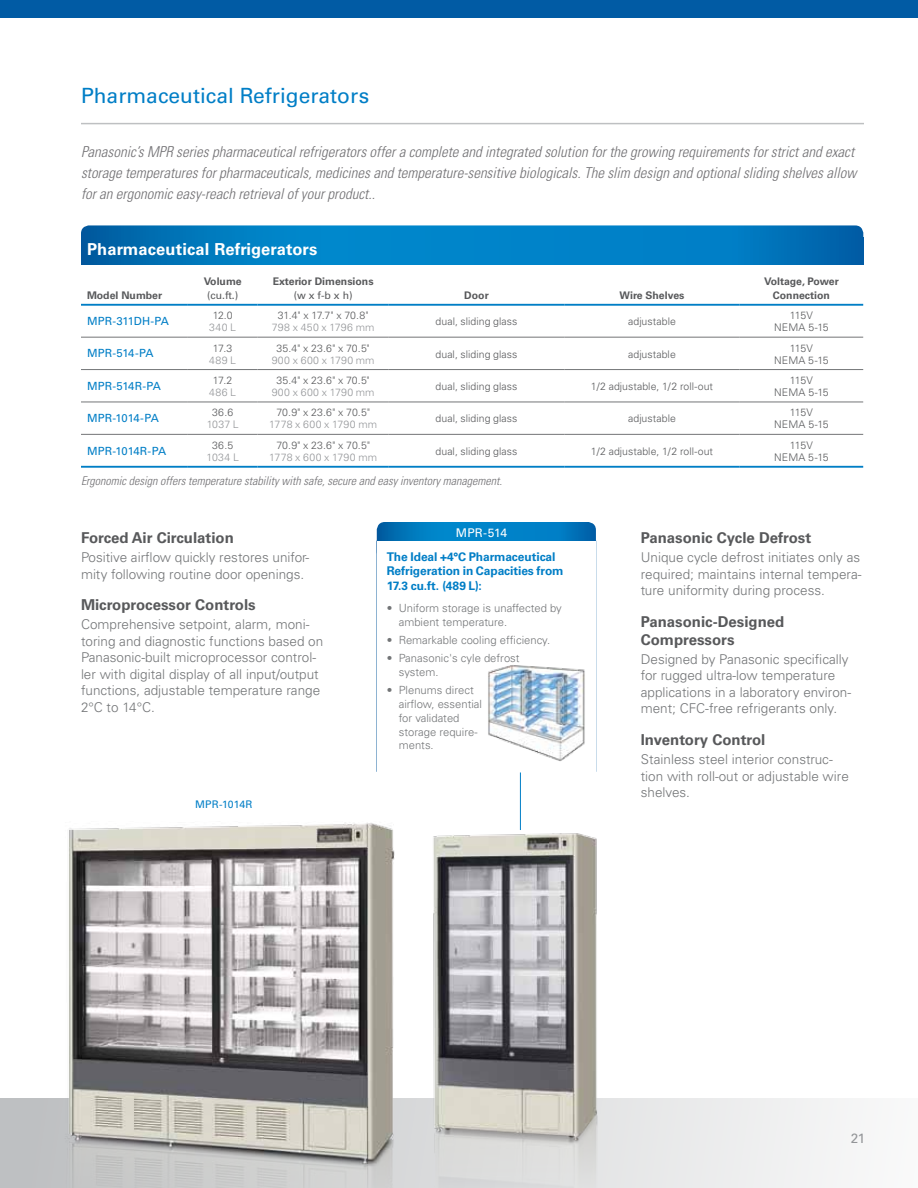
<style>
.page{position:relative;width:918px;height:1188px;background:#fff}
.page>*{position:absolute;margin:0;border:0;box-sizing:border-box;transform-origin:0 0}
.t1{font:21px "Univers LT Std";color:#007ec6}
.t2{font:700 16.5px "Univers LT Std";letter-spacing:.01em;color:#fff}
.t3{font:italic 300 condensed 15px/21px "Univers LT Std";color:#717073}
.t4{font:700 15px/18px "Univers LT Std";color:#58595b}
.t5{font:300 13.5px/16.5px "Univers";color:#737577}
.t6{font:13.5px "Univers LT Std";color:#939598}
.t7{font:italic 300 condensed 12px "Univers LT Std";color:#717073}
.t8{font:700 12px/13.5px "Univers LT Std";letter-spacing:-.01em;color:#007ec6}
.t9{font:12px "Univers LT Std";letter-spacing:-.005em;color:#fff}
.t10{font:300 11.25px/13.8px "Univers";color:#737577}
.t11{font:11.25px "Univers LT Std";letter-spacing:-.01em;color:#007ec6}
.t12{font:300 10.5px/12px "Univers";letter-spacing:.005em;color:#58595b;text-align:center}
.t13{font:700 10.5px/13.5px "Univers LT Std";color:#58595b;text-align:center}
.t14{font:300 10.5px "Univers";letter-spacing:.035em;color:#939598}
.t15{font:300 10.5px "Univers";letter-spacing:.01em;color:#939598}
.t16{font:10.5px "Univers LT Std";color:#58595b}
.t17{font:10.5px "Univers LT Std";letter-spacing:.01em;color:#007ec6}
</style>
<div class="page">
<hr style="left:81px;top:123px;width:783px;height:1px;background:#bec0c2">
<svg style="left:81px;top:225px;width:782px;height:12px;background:#0a80c3"></svg>
<svg style="left:81px;top:237px;width:782px;height:27px;background:#007bc0"></svg>
<hr style="left:81px;top:337px;width:107px;height:1px;background:#737577">
<hr style="left:188px;top:337px;width:70px;height:1px;background:#737577">
<hr style="left:258px;top:337px;width:131px;height:1px;background:#737577">
<hr style="left:389px;top:337px;width:175px;height:1px;background:#737577">
<hr style="left:564px;top:337px;width:176px;height:1px;background:#737577">
<hr style="left:740px;top:337px;width:123px;height:1px;background:#737577">
<hr style="left:81px;top:402px;width:107px;height:1px;background:#737577">
<hr style="left:188px;top:402px;width:70px;height:1px;background:#737577">
<hr style="left:258px;top:402px;width:131px;height:1px;background:#737577">
<hr style="left:389px;top:402px;width:175px;height:1px;background:#737577">
<hr style="left:564px;top:402px;width:176px;height:1px;background:#737577">
<hr style="left:740px;top:402px;width:123px;height:1px;background:#737577">
<hr style="left:81px;top:434px;width:107px;height:1px;background:#737577">
<hr style="left:188px;top:434px;width:70px;height:1px;background:#737577">
<hr style="left:258px;top:434px;width:131px;height:1px;background:#737577">
<hr style="left:389px;top:434px;width:175px;height:1px;background:#737577">
<hr style="left:564px;top:434px;width:176px;height:1px;background:#737577">
<hr style="left:740px;top:434px;width:123px;height:1px;background:#737577">
<hr style="left:81px;top:369px;width:107px;height:1px;background:#737577">
<hr style="left:188px;top:369px;width:70px;height:1px;background:#737577">
<hr style="left:258px;top:369px;width:131px;height:1px;background:#737577">
<hr style="left:389px;top:369px;width:175px;height:1px;background:#737577">
<hr style="left:564px;top:369px;width:176px;height:1px;background:#737577">
<hr style="left:740px;top:369px;width:123px;height:1px;background:#737577">
<hr style="left:81px;top:304px;width:107px;height:2px;background:#007ec6">
<hr style="left:188px;top:304px;width:70px;height:2px;background:#007ec6">
<hr style="left:258px;top:304px;width:131px;height:2px;background:#007ec6">
<hr style="left:389px;top:304px;width:175px;height:2px;background:#007ec6">
<hr style="left:564px;top:304px;width:176px;height:2px;background:#007ec6">
<hr style="left:740px;top:304px;width:123px;height:2px;background:#007ec6">
<hr style="left:81px;top:466px;width:107px;height:2px;background:#007ec6">
<hr style="left:188px;top:466px;width:70px;height:2px;background:#007ec6">
<hr style="left:258px;top:466px;width:131px;height:2px;background:#007ec6">
<hr style="left:389px;top:466px;width:175px;height:2px;background:#007ec6">
<hr style="left:564px;top:466px;width:176px;height:2px;background:#007ec6">
<hr style="left:740px;top:466px;width:123px;height:2px;background:#007ec6">
<svg style="left:377px;top:522px;width:219px;height:19px;background:#017cc1"></svg>
<hr style="left:520px;top:773px;width:1px;height:57px;background:#007ec6">
<img style="left:488px;top:665px;width:97px;height:96px">
<svg style="left:0;top:1098px;width:853px;height:90px;fill:#eaeaeb"></svg>
<div style="left:0;top:0;width:918px;height:17px;background:#015ba4"></div>
<img style="left:57px;top:822px;width:349px;height:366px">
<img style="left:428px;top:829px;width:174px;height:359px">
<h1 class="t1" style="left:81px;top:83px;width:290px">Pharmaceutical Refrigerators</h1>
<p class="t3" style="left:81px;top:141px;width:777px">Panasonic’s MPR series pharmaceutical refrigerators offer a complete and integrated solution for the growing requirements for strict and exact storage temperatures for pharmaceuticals, medicines and temperature-sensitive biologicals. The slim design and optional sliding shelves allow for an ergonomic easy-reach retrieval of your product..</p>
<p class="t2" style="left:87px;top:240px;width:232px">Pharmaceutical Refrigerators</p>
<p class="t13" style="left:87px;top:288px;width:77px">Model Number</p>
<p class="t13" style="left:204px;top:275px;width:40px">Volume</p>
<p class="t16" style="left:207px;top:289px;width:33px">(cu.ft.)</p>
<p class="t13" style="left:273px;top:275px;width:102px">Exterior Dimensions</p>
<p class="t16" style="left:294px;top:289px;width:60px">(w x f-b x h)</p>
<p class="t13" style="left:464px;top:288px;width:26px">Door</p>
<p class="t13" style="left:620px;top:288px;width:66px">Wire Shelves</p>
<p class="t13" style="left:764px;top:275px;width:76px">Voltage, Power<br>Connection</p>
<p class="t11" style="left:87px;top:314px;width:84px">MPR-311DH-PA</p>
<p class="t12" style="left:213px;top:309px;width:22px">12.0</p>
<p class="t14" style="left:209px;top:321px;width:28px">340 L</p>
<p class="t12" style="left:278px;top:309px;width:92px">31.4" x 17.7" x 70.8"</p>
<p class="t14" style="left:272px;top:321px;width:104px">798 x 450 x 1796 mm</p>
<p class="t12" style="left:436px;top:315px;width:83px">dual, sliding glass</p>
<p class="t12" style="left:628px;top:315px;width:49px">adjustable</p>
<p class="t12" style="left:774px;top:309px;width:56px">115V<br>NEMA 5-15</p>
<p class="t11" style="left:87px;top:347px;width:68px">MPR-514-PA</p>
<p class="t12" style="left:213px;top:342px;width:21px">17.3</p>
<p class="t14" style="left:209px;top:353px;width:28px">489 L</p>
<p class="t12" style="left:276px;top:342px;width:95px">35.4" x 23.6" x 70.5"</p>
<p class="t14" style="left:272px;top:353px;width:104px">900 x 600 x 1790 mm</p>
<p class="t12" style="left:436px;top:348px;width:83px">dual, sliding glass</p>
<p class="t12" style="left:628px;top:348px;width:49px">adjustable</p>
<p class="t12" style="left:774px;top:342px;width:56px">115V<br>NEMA 5-15</p>
<p class="t11" style="left:87px;top:379px;width:75px">MPR-514R-PA</p>
<p class="t12" style="left:213px;top:374px;width:21px">17.2</p>
<p class="t14" style="left:209px;top:386px;width:28px">486 L</p>
<p class="t12" style="left:276px;top:374px;width:95px">35.4" x 23.6" x 70.5"</p>
<p class="t14" style="left:272px;top:386px;width:104px">900 x 600 x 1790 mm</p>
<p class="t12" style="left:436px;top:380px;width:83px">dual, sliding glass</p>
<p class="t12" style="left:591px;top:380px;width:124px">1/2 adjustable, 1/2 roll-out</p>
<p class="t12" style="left:774px;top:374px;width:56px">115V<br>NEMA 5-15</p>
<p class="t11" style="left:87px;top:412px;width:73px">MPR-1014-PA</p>
<p class="t12" style="left:212px;top:407px;width:23px">36.6</p>
<p class="t14" style="left:207px;top:418px;width:34px">1037 L</p>
<p class="t12" style="left:276px;top:407px;width:95px">70.9" x 23.6" x 70.5"</p>
<p class="t15" style="left:269px;top:418px;width:109px">1778 x 600 x 1790 mm</p>
<p class="t12" style="left:436px;top:413px;width:83px">dual, sliding glass</p>
<p class="t12" style="left:628px;top:413px;width:49px">adjustable</p>
<p class="t12" style="left:774px;top:407px;width:56px">115V<br>NEMA 5-15</p>
<p class="t12" style="left:276px;top:439px;width:95px">70.9" x 23.6" x 70.5"</p>
<p class="t15" style="left:269px;top:451px;width:109px">1778 x 600 x 1790 mm</p>
<p class="t12" style="left:436px;top:445px;width:83px">dual, sliding glass</p>
<p class="t12" style="left:591px;top:445px;width:124px">1/2 adjustable, 1/2 roll-out</p>
<p class="t12" style="left:774px;top:439px;width:56px">115V<br>NEMA 5-15</p>
<p class="t7" style="left:81px;top:474px;width:423px">Ergonomic design offers temperature stability with safe, secure and easy inventory management.</p>
<p class="t12" style="left:212px;top:439px;width:23px">36.5</p>
<p class="t14" style="left:207px;top:451px;width:34px">1034 L</p>
<p class="t11" style="left:87px;top:444px;width:81px">MPR-1014R-PA</p>
<p class="t4" style="left:81px;top:529px;width:154px">Forced Air Circulation</p>
<p class="t5" style="left:81px;top:549px;width:230px">Positive airflow quickly restores unifor&shy;mity following routine door openings.</p>
<p class="t4" style="left:81px;top:596px;width:176px">Microprocessor Controls</p>
<p class="t5" style="left:81px;top:616px;width:244px">Comprehensive setpoint, alarm, moni&shy;toring and diagnostic functions based on Panasonic-built microprocessor control&shy;ler with digital display of all input/output functions, adjustable temperature range 2°C to 14°C.</p>
<p class="t17" style="left:195px;top:798px;width:59px">MPR-1014R</p>
<p class="t9" style="left:456px;top:526px;width:53px">MPR-514</p>
<p class="t4" style="left:641px;top:529px;width:172px">Panasonic Cycle Defrost</p>
<p class="t5" style="left:641px;top:549px;width:222px;text-align:justify">Unique cycle defrost initiates only as required; maintains internal tempera&shy;ture uniformity during process.</p>
<p class="t4" style="left:641px;top:613px;width:145px">Panasonic-Designed<br>Compressors</p>
<p class="t5" style="left:641px;top:651px;width:212px">Designed by Panasonic specifically for rugged ultra-low temperature applications in a laboratory environ&shy;ment; CFC-free refrigerants only.</p>
<p class="t4" style="left:641px;top:731px;width:126px">Inventory Control</p>
<p class="t5" style="left:641px;top:751px;width:210px">Stainless steel interior construc&shy;tion with roll-out or adjustable wire shelves.</p>
<p class="t8" style="left:387px;top:550px;width:178px">The Ideal +4°C Pharmaceutical<br>Refrigeration in Capacities from</p>
<p class="t8" style="left:387px;top:579px;width:97px">17.3 cu.ft. (489 L):</p>
<p class="t10" style="left:399px;top:601px;width:165px;text-indent:-12px">• Uniform storage is unaffected by ambient temperature.</p>
<p class="t10" style="left:387px;top:633px;width:165px">• Remarkable cooling efficiency.</p>
<p class="t10" style="left:399px;top:651px;width:122px;text-indent:-12px">• Panasonic's cyle defrost system.</p>
<p class="t10" style="left:399px;top:683px;width:85px;text-indent:-12px">• Plenums direct airflow, essential for validated storage require&shy;ments.</p>
<p class="t6" style="left:851px;top:1130px;width:16px">21</p>
</div>
